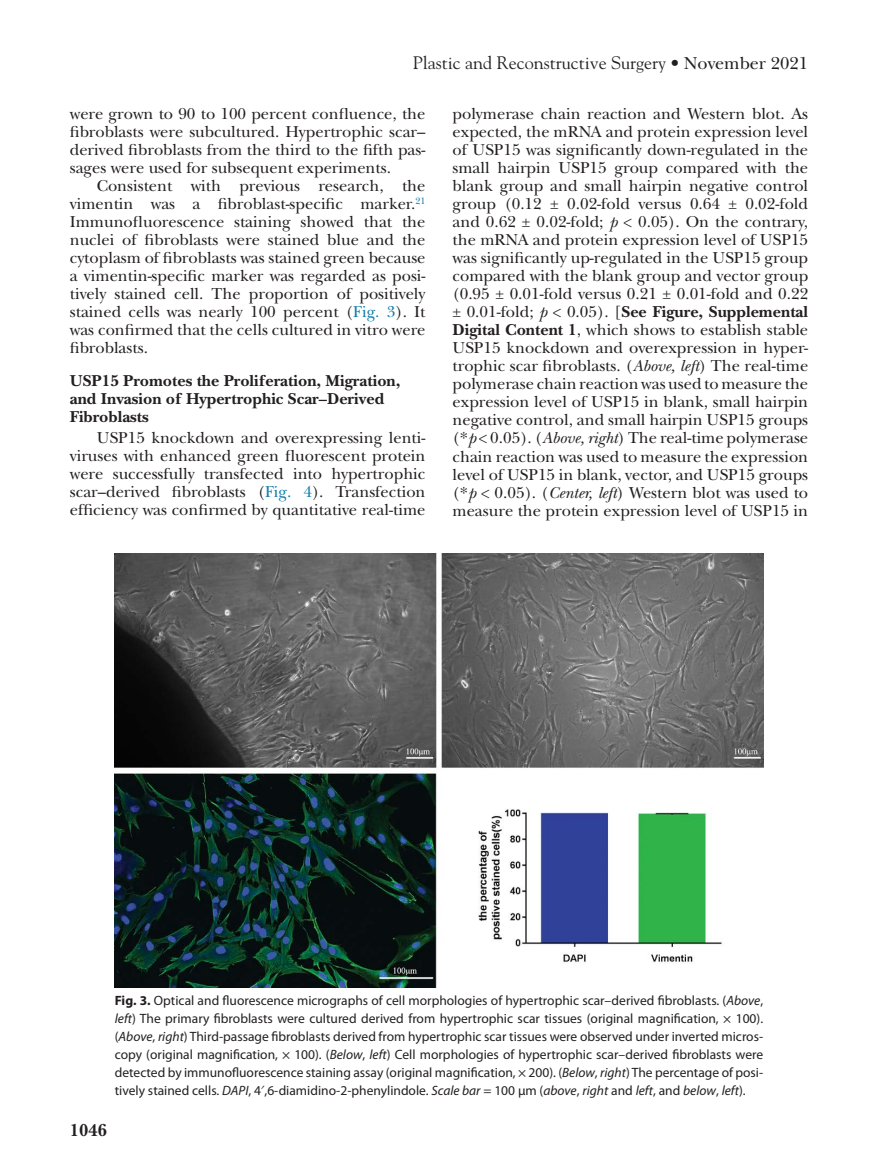
<style>
.page{position:relative;width:878px;height:1175px;background:#fff}
.page>*{position:absolute;margin:0;border:0;box-sizing:border-box;transform-origin:0 0}
.t1{font:18px "Goudy";color:#231f20}
.t2{font:700 18px "New Baskerville Std";color:#231f20}
.t3{font:16.5px/18px "New Baskerville Std";color:#231f20;text-align:justify}
.t4{font:700 16.5px/18px "New Baskerville Std";color:#231f20}
.t5{font:13.5px/18px "Myriad Pro";color:#231f20;text-align:justify}
.s1{font-family:"New Baskerville Std"}
.s2{color:#0f7eac}
.s3{font-style:italic}
.s4{font-weight:700}
.s5{font-family:"Gandhari Unicode"}
</style>
<div class="page">
<img style="left:115px;top:553px;width:648px;height:434px">
<p class="t1" style="left:412px;top:52px;width:397px">Plastic and Reconstructive Surgery <span class="s1">• November 2021</span></p>
<p class="t3" style="left:70px;top:105px;width:357px">were grown to 90 to 100 percent confluence, the fibroblasts were subcultured. Hypertrophic scar– derived fibroblasts from the third to the fifth pas&shy;sages were used for subsequent experiments.</p>
<p class="t3" style="left:70px;top:177px;width:357px;text-indent:27px">Consistent with previous research, the vimentin was a fibroblast-specific marker.<sup>21<br></sup>Immunofluorescence staining showed that the nuclei of fibroblasts were stained blue and the cytoplasm of fibroblasts was stained green because a vimentin-specific marker was regarded as posi&shy;tively stained cell. The proportion of positively stained cells was nearly 100 percent (<span class="s2">Fig. 3</span>). It was confirmed that the cells cultured in vitro were fibroblasts.</p>
<p class="t4" style="left:70px;top:372px;width:332px">USP15 Promotes the Proliferation, Migration, and Invasion of Hypertrophic Scar–Derived<br>Fibroblasts</p>
<p class="t3" style="left:70px;top:429px;width:357px;text-indent:27px">USP15 knockdown and overexpressing lenti&shy;viruses with enhanced green fluorescent protein were successfully transfected into hypertrophic scar–derived fibroblasts (<span class="s2">Fig. 4</span>). Transfection efficiency was confirmed by quantitative real-time</p>
<p class="t3" style="left:452px;top:105px;width:357px">polymerase chain reaction and Western blot. As expected, the mRNA and protein expression level of USP15 was significantly down-regulated in the small hairpin USP15 group compared with the blank group and small hairpin negative control group (0.12 ± 0.02-fold versus 0.64 ± 0.02-fold and 0.62 ± 0.02-fold; <span class="s3">p</span> &lt; 0.05). On the contrary, the mRNA and protein expression level of USP15 was significantly up-regulated in the USP15 group compared with the blank group and vector group (0.95 ± 0.01-fold versus 0.21 ± 0.01-fold and 0.22 ± 0.01-fold; <span class="s3">p</span> &lt; 0.05). [<span class="s4">See Figure, Supplemental Digital Content 1</span>, which shows to establish stable USP15 knockdown and overexpression in hyper&shy;trophic scar fibroblasts. (<span class="s3">Above, left</span>) The real-time polymerase chain reaction was used to measure the expression level of USP15 in blank, small hairpin negative control, and small hairpin USP15 groups (*<span class="s3">p</span> &lt; 0.05). (<span class="s3">Above, right</span>) The real-time polymerase chain reaction was used to measure the expression level of USP15 in blank, vector, and USP15 groups (*<span class="s3">p</span> &lt; 0.05). (<span class="s3">Center, left</span>) Western blot was used to measure the protein expression level of USP15 in</p>
<p class="t5" style="left:115px;top:991px;width:650px"><span class="s4">Fig. 3.</span> Optical and fluorescence micrographs of cell morphologies of hypertrophic scar–derived fibroblasts. (<span class="s3">Above</span>, <span class="s3">left</span>) The primary fibroblasts were cultured derived from hypertrophic scar tissues (original magnification, × 100). (<span class="s3">Above</span>, <span class="s3">right</span>) Third-passage fibroblasts derived from hypertrophic scar tissues were observed under inverted micros&shy;copy (original magnification, × 100). (<span class="s3">Below</span>, <span class="s3">left</span>) Cell morphologies of hypertrophic scar–derived fibroblasts were detected by immunofluorescence staining assay (original magnification, × 200). (<span class="s3">Below</span>, <span class="s3">right</span>) The percentage of posi&shy;tively stained cells. <span class="s3">DAPI</span>, 4<span class="s5">′</span>,6-diamidino-2-phenylindole. <span class="s3">Scale bar</span> = 100 μm (<span class="s3">above</span>, <span class="s3">right</span> and <span class="s3">left</span>, and <span class="s3">below</span>, <span class="s3">left</span>).</p>
<p class="t2" style="left:70px;top:1119px;width:39px">1046</p>
</div>
